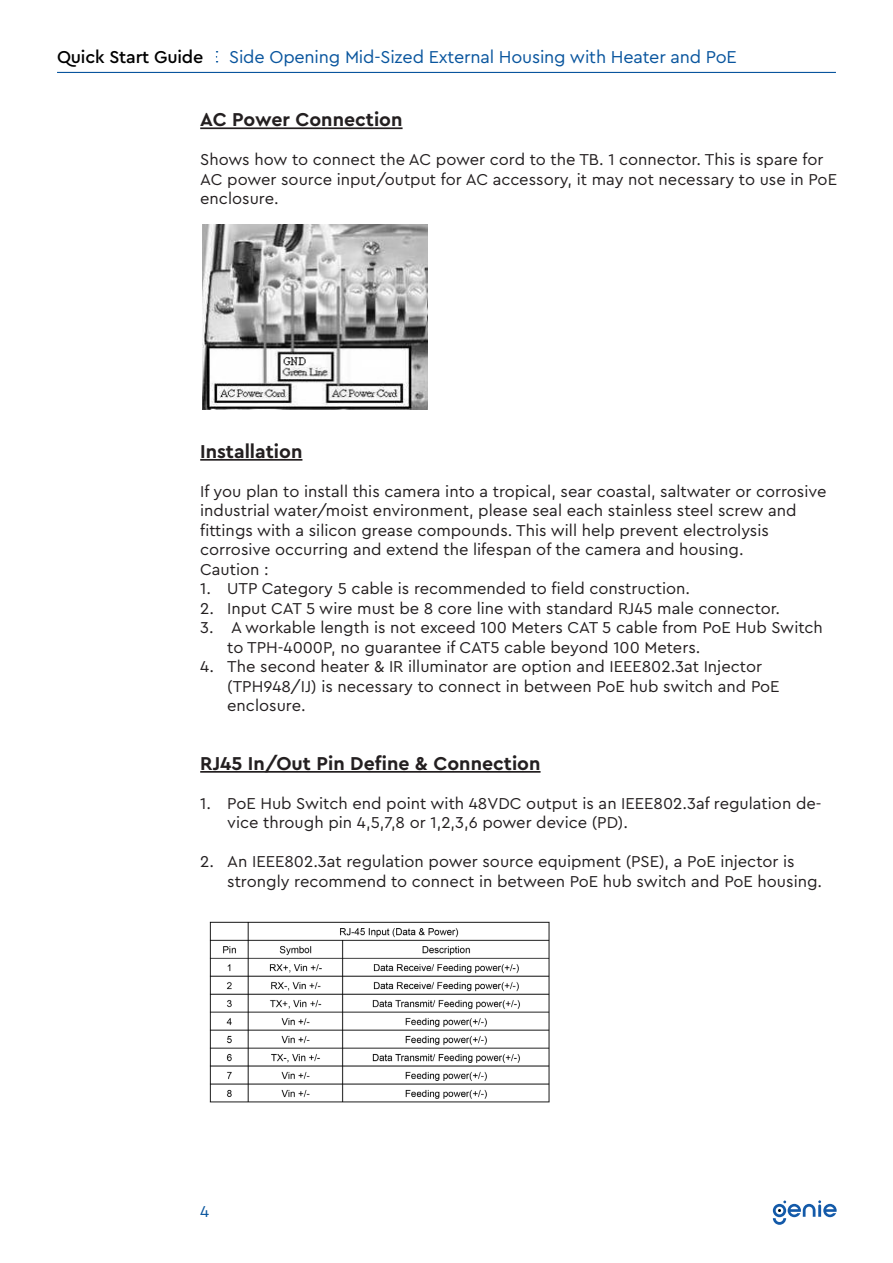
<style>
.page{position:relative;width:893px;height:1263px;background:#fff}
.page>*{position:absolute;margin:0;border:0;box-sizing:border-box;transform-origin:0 0}
.t1{font:700 19.5px "Cera Pro";color:#231f20}
.t2{font:18px "Cera Pro";letter-spacing:-.01em;color:#09559e}
.t3{font:500 18px "Cera Pro";letter-spacing:-.01em;color:#000}
.t4{font:16.5px/19.5px "Cera Pro";color:#231f20}
.t5{font:16.5px "Cera Pro";color:#09559e}
</style>
<div class="page">
<hr style="left:57px;top:72px;width:779px;height:1px;background:#09559e">
<svg style="left:216px;top:51px;width:2px;height:12px"></svg>
<svg style="left:773px;top:1200px;width:64px;height:25px"></svg>
<hr style="left:200px;top:127px;width:203px;height:2px;background:#231f20">
<hr style="left:200px;top:459px;width:102px;height:2px;background:#231f20">
<hr style="left:200px;top:771px;width:341px;height:2px;background:#231f20">
<img style="left:203px;top:225px;width:225px;height:185px">
<img style="left:209px;top:921px;width:341px;height:182px">
<p class="t3" style="left:57px;top:45px;width:148px">Quick Start Guide</p>
<p class="t2" style="left:229px;top:45px;width:509px">Side Opening Mid-Sized External Housing with Heater and PoE</p>
<p class="t1" style="left:200px;top:107px;width:204px">AC Power Connection</p>
<p class="t4" style="left:200px;top:149px;width:638px">Shows how to connect the AC power cord to the TB. 1 connector. This is spare for<br>AC power source input/output for AC accessory, it may not necessary to use in PoE enclosure.</p>
<p class="t1" style="left:200px;top:438px;width:104px">Installation</p>
<p class="t4" style="left:200px;top:481px;width:628px">If you plan to install this camera into a tropical, sear coastal, saltwater or corrosive industrial water/moist environment, please seal each stainless steel screw and fittings with a silicon grease compounds. This will help prevent electrolysis</p>
<p class="t4" style="left:200px;top:539px;width:545px">corrosive occurring and extend the lifespan of the camera and housing.</p>
<p class="t4" style="left:200px;top:559px;width:70px">Caution :</p>
<p class="t4" style="left:200px;top:578px;width:491px">1. UTP Category 5 cable is recommended to field construction.</p>
<p class="t4" style="left:200px;top:598px;width:581px">2. Input CAT 5 wire must be 8 core line with standard RJ45 male connector.</p>
<p class="t4" style="left:227px;top:617px;width:597px;text-indent:-27px">3. A workable length is not exceed 100 Meters CAT 5 cable from PoE Hub Switch to TPH-4000P, no guarantee if CAT5 cable beyond 100 Meters.</p>
<p class="t4" style="left:227px;top:656px;width:554px;text-indent:-27px">4. The second heater &amp; IR illuminator are option and IEEE802.3at Injector (TPH948/IJ) is necessary to connect in between PoE hub switch and PoE enclosure.</p>
<p class="t1" style="left:200px;top:750px;width:342px">RJ45 In/Out Pin Define &amp; Connection</p>
<p class="t4" style="left:227px;top:793px;width:596px;text-indent:-27px">1. PoE Hub Switch end point with 48VDC output is an IEEE802.3af regulation de&shy;vice through pin 4,5,7,8 or 1,2,3,6 power device (PD).</p>
<p class="t4" style="left:227px;top:851px;width:596px;text-indent:-27px">2. An IEEE802.3at regulation power source equipment (PSE), a PoE injector is strongly recommend to connect in between PoE hub switch and PoE housing.</p>
<p class="t5" style="left:200px;top:1200px;width:11px">4</p>
</div>
